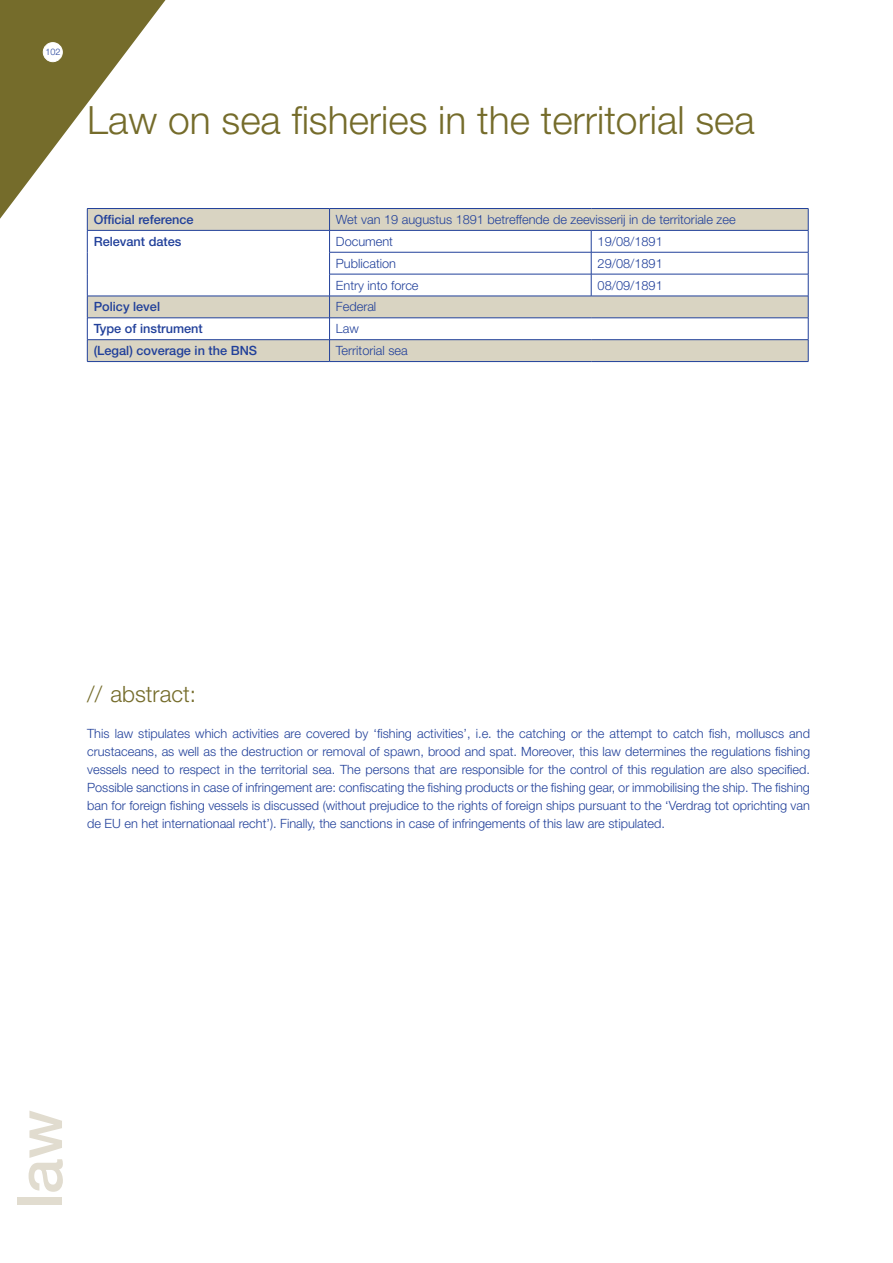
<style>
.page{position:relative;width:893px;height:1263px;background:#fff}
.page>*{position:absolute;margin:0;border:0;box-sizing:border-box;transform-origin:0 0}
.t1{font:500 63px "Helvetica Neue LT Pro";color:#e1dccf}
.t2{font:300 39px "Helvetica Neue LT Pro";color:#756c2b}
.t3{font:300 22.5px "Helvetica Neue LT Pro";color:#756c2b}
.body_tabel{font:300 12.75px/18px "Helvetica Neue LT Pro";color:#21409a;text-align:justify}
.t4{font:500 12.75px "Helvetica Neue LT Pro";color:#21409a}
.t5{font:300 9px "Helvetica Neue LT Pro";color:#21409a}
</style>
<div class="page">
<svg style="left:165px;top:209px;width:643px;height:152px"></svg>
<hr style="left:87px;top:208px;width:243px;height:1px;background:#21409a">
<hr style="left:330px;top:208px;width:261px;height:1px;background:#21409a">
<hr style="left:591px;top:208px;width:217px;height:1px;background:#21409a">
<hr style="left:87px;top:230px;width:243px;height:1px;background:#21409a">
<hr style="left:330px;top:230px;width:261px;height:1px;background:#21409a">
<hr style="left:591px;top:230px;width:217px;height:1px;background:#21409a">
<svg style="left:591px;top:231px;width:1px;height:65px"></svg>
<svg style="left:808px;top:209px;width:1px;height:152px"></svg>
<hr style="left:329px;top:252px;width:262px;height:1px;background:#21409a">
<hr style="left:591px;top:252px;width:217px;height:1px;background:#21409a">
<hr style="left:329px;top:274px;width:262px;height:1px;background:#21409a">
<hr style="left:591px;top:274px;width:217px;height:1px;background:#21409a">
<hr style="left:87px;top:296px;width:243px;height:1px;background:#21409a">
<hr style="left:330px;top:296px;width:261px;height:1px;background:#21409a">
<hr style="left:591px;top:296px;width:217px;height:1px;background:#21409a">
<hr style="left:87px;top:318px;width:243px;height:1px;background:#21409a">
<hr style="left:330px;top:318px;width:261px;height:1px;background:#21409a">
<hr style="left:591px;top:318px;width:217px;height:1px;background:#21409a">
<svg style="left:0;top:0;width:165px;height:361px"></svg>
<hr style="left:87px;top:339px;width:243px;height:1px;background:#21409a">
<hr style="left:330px;top:339px;width:261px;height:1px;background:#21409a">
<hr style="left:591px;top:339px;width:217px;height:1px;background:#21409a">
<svg style="left:329px;top:209px;width:1px;height:152px"></svg>
<hr style="left:87px;top:361px;width:243px;height:1px;background:#21409a">
<hr style="left:330px;top:361px;width:261px;height:1px;background:#21409a">
<hr style="left:591px;top:361px;width:217px;height:1px;background:#21409a">
<div style="left:43px;top:43px;width:19px;height:19px;background:#fff;border-radius:50%"></div>
<div style="left:43px;top:42px;width:19px;height:20px;border:1px solid #fff;border-radius:50%"></div>
<p class="t5" style="left:46px;top:46px;width:17px">102</p>
<p class="t2" style="left:87px;top:96px;width:669px">Law on sea fisheries in the territorial sea</p>
<p class="t4" style="left:94px;top:212px;width:101px">Official reference</p>
<p class="body_tabel" style="left:336px;top:210px;width:401px">Wet van 19 augustus 1891 betreffende de zeevisserij in de territoriale zee</p>
<p class="t4" style="left:94px;top:234px;width:89px">Relevant dates</p>
<p class="body_tabel" style="left:336px;top:232px;width:59px">Document</p>
<p class="body_tabel" style="left:598px;top:232px;width:67px">19/08/1891</p>
<p class="body_tabel" style="left:336px;top:254px;width:62px">Publication</p>
<p class="body_tabel" style="left:598px;top:254px;width:67px">29/08/1891</p>
<p class="body_tabel" style="left:336px;top:276px;width:84px">Entry into force</p>
<p class="body_tabel" style="left:598px;top:276px;width:67px">08/09/1891</p>
<p class="t4" style="left:94px;top:299px;width:68px">Policy level</p>
<p class="body_tabel" style="left:336px;top:298px;width:42px">Federal</p>
<p class="t4" style="left:94px;top:321px;width:111px">Type of instrument</p>
<p class="body_tabel" style="left:336px;top:319px;width:24px">Law</p>
<p class="t4" style="left:94px;top:343px;width:165px">(Legal) coverage in the BNS</p>
<p class="body_tabel" style="left:336px;top:341px;width:73px">Territorial sea</p>
<p class="t3" style="left:87px;top:680px;width:110px">// abstract:</p>
<p class="body_tabel" style="left:87px;top:724px;width:724px">This law stipulates which activities are covered by ‘fishing activities’, i.e. the catching or the attempt to catch fish, molluscs and crustaceans, as well as the destruction or removal of spawn, brood and spat. Moreover, this law determines the regulations fishing vessels need to respect in the territorial sea. The persons that are responsible for the control of this regulation are also specified.<br>Possible sanctions in case of infringement are: confiscating the fishing products or the fishing gear, or immobilising the ship. The fishing ban for foreign fishing vessels is discussed (without prejudice to the rights of foreign ships pursuant to the ‘Verdrag tot oprichting van de EU en het internationaal recht’). Finally, the sanctions in case of infringements of this law are stipulated.</p>
<p class="t1" style="left:2px;top:1209px;width:101px;rotate:-90deg">law</p>
</div>
